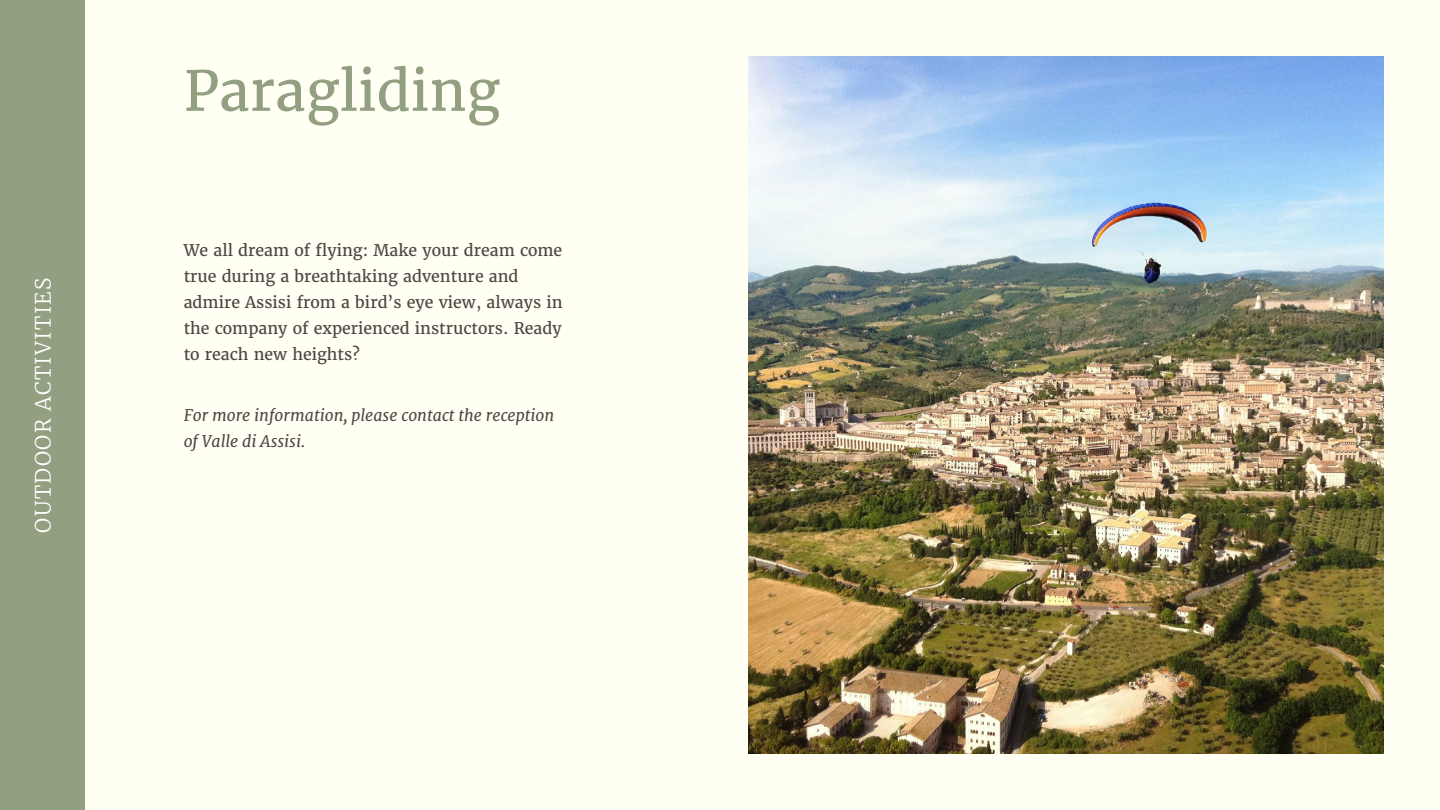
<style>
.page{position:relative;width:1440px;height:810px;background:#fffff4}
.page>*{position:absolute;margin:0;border:0;box-sizing:border-box;transform-origin:0 0}
.t1{font:55px "Merriweather";color:#939f81}
.t2{font:300 21px "Merriweather";letter-spacing:.065em;color:#fff}
.t3{font:16px/26px "Merriweather";color:#504641}
.t4{font:italic 16px/26px "Merriweather";color:#504641}
</style>
<div class="page">
<div style="left:0;top:0;width:84px;height:810px;background:#939f81"></div>
<img style="left:748px;top:57px;width:635px;height:696px">
<h2 class="t2" style="left:29px;top:533px;width:257px;rotate:-90deg">OUTDOOR ACTIVITIES</h2>
<h1 class="t1" style="left:184px;top:57px;width:318px">Paragliding</h1>
<p class="t3" style="left:184px;top:238px;width:380px">We all dream of flying: Make your dream come true during a breathtaking adventure and admire Assisi from a bird’s eye view, always in the company of experienced instructors. Ready to reach new heights?</p>
<p class="t4" style="left:184px;top:402px;width:372px">For more information, please contact the reception of Valle di Assisi.</p>
</div>
